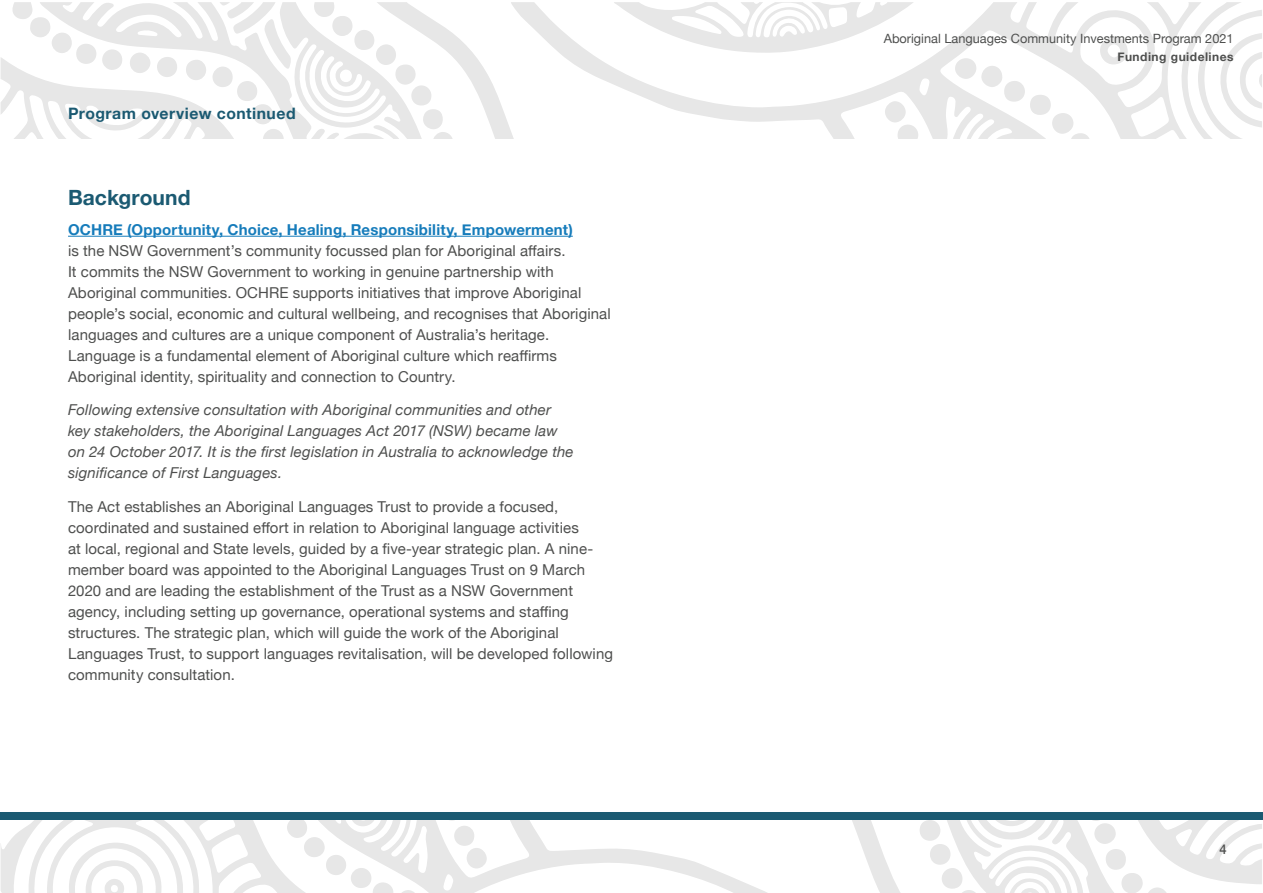
<style>
.page{position:relative;width:1263px;height:893px;background:#fff}
.page>*{position:absolute;margin:0;border:0;box-sizing:border-box;transform-origin:0 0}
.t1{font:700 21px "Helvetica Neue";letter-spacing:.005em;color:#1b5a72}
.t2{font:700 15.75px "Helvetica Neue";letter-spacing:.03em;color:#1b5a72}
.Body{font:15px/21px "Helvetica Neue";letter-spacing:.005em;color:#4e4f4e}
.Body-2{font:italic 15px/21px "Helvetica Neue";letter-spacing:.01em;color:#4e4f4e}
.t3{font:500 13.5px "Helvetica Neue";color:#4e4f4e;scale:.96 1}
.t4{font:12.75px "Helvetica Neue";color:#4e4f4e}
.t5{font:700 12px "Helvetica Neue";letter-spacing:.04em;color:#4e4f4e}
.s1{font-weight:700;color:#167cbb}
</style>
<div class="page">
<svg style="left:1px;top:820px;width:510px;height:73px"></svg>
<svg style="left:511px;top:820px;width:751px;height:73px"></svg>
<svg style="left:373px;top:882px;width:46px;height:11px"></svg>
<div style="left:304px;top:837px;width:21px;height:20px;background:#e7e7e7;border-radius:50%"></div>
<div style="left:351px;top:868px;width:20px;height:20px;background:#e7e7e7;border-radius:50%"></div>
<div style="left:326px;top:855px;width:20px;height:20px;background:#e7e7e7;border-radius:50%"></div>
<div style="left:287px;top:817px;width:20px;height:21px;background:#e7e7e7;border-radius:50%"></div>
<div style="left:1094px;top:823px;width:22px;height:21px;background:#e7e7e7;border-radius:50%"></div>
<div style="left:1121px;top:873px;width:22px;height:20px;background:#e7e7e7;border-radius:50%"></div>
<svg style="left:1147px;top:887px;width:21px;height:6px"></svg>
<svg style="left:1085px;top:820px;width:21px;height:1px"></svg>
<div style="left:1106px;top:849px;width:20px;height:21px;background:#e7e7e7;border-radius:50%"></div>
<div style="left:919px;top:820px;width:21px;height:21px;background:#e7e7e7;border-radius:50%"></div>
<svg style="left:958px;top:890px;width:21px;height:3px"></svg>
<div style="left:942px;top:868px;width:20px;height:21px;background:#e7e7e7;border-radius:50%"></div>
<div style="left:930px;top:844px;width:20px;height:21px;background:#e7e7e7;border-radius:50%"></div>
<svg style="left:441px;top:820px;width:21px;height:1px"></svg>
<div style="left:454px;top:826px;width:20px;height:20px;background:#e7e7e7;border-radius:50%"></div>
<div style="left:467px;top:848px;width:20px;height:21px;background:#e7e7e7;border-radius:50%"></div>
<svg style="left:350px;top:820px;width:26px;height:6px"></svg>
<svg style="left:69px;top:843px;width:93px;height:50px"></svg>
<svg style="left:1px;top:2px;width:510px;height:137px"></svg>
<svg style="left:511px;top:2px;width:751px;height:137px"></svg>
<svg style="left:614px;top:2px;width:300px;height:51px"></svg>
<svg style="left:313px;top:2px;width:23px;height:17px"></svg>
<svg style="left:1217px;top:33px;width:45px;height:95px"></svg>
<div style="left:130px;top:53px;width:21px;height:20px;background:#e7e7e7;border-radius:50%"></div>
<svg style="left:12px;top:2px;width:38px;height:35px"></svg>
<svg style="left:263px;top:129px;width:21px;height:10px"></svg>
<div style="left:212px;top:67px;width:21px;height:20px;background:#e7e7e7;border-radius:50%"></div>
<div style="left:186px;top:60px;width:20px;height:20px;background:#e7e7e7;border-radius:50%"></div>
<div style="left:76px;top:44px;width:20px;height:20px;background:#e7e7e7;border-radius:50%"></div>
<div style="left:102px;top:49px;width:20px;height:21px;background:#e7e7e7;border-radius:50%"></div>
<div style="left:237px;top:81px;width:20px;height:20px;background:#e7e7e7;border-radius:50%"></div>
<div style="left:157px;top:57px;width:20px;height:20px;background:#e7e7e7;border-radius:50%"></div>
<div style="left:52px;top:33px;width:20px;height:20px;background:#e7e7e7;border-radius:50%"></div>
<div style="left:253px;top:104px;width:20px;height:20px;background:#e7e7e7;border-radius:50%"></div>
<svg style="left:981px;top:66px;width:22px;height:21px"></svg>
<div style="left:1004px;top:81px;width:21px;height:21px;background:#e7e7e7;border-radius:50%"></div>
<div style="left:1052px;top:113px;width:21px;height:21px;background:#e7e7e7;border-radius:50%"></div>
<div style="left:955px;top:58px;width:21px;height:21px;background:#e7e7e7;border-radius:50%"></div>
<div style="left:1030px;top:95px;width:21px;height:20px;background:#e7e7e7;border-radius:50%"></div>
<svg style="left:1070px;top:133px;width:20px;height:6px"></svg>
<svg style="left:897px;top:125px;width:21px;height:14px"></svg>
<div style="left:885px;top:101px;width:21px;height:21px;background:#e7e7e7;border-radius:50%"></div>
<svg style="left:433px;top:132px;width:20px;height:7px"></svg>
<div style="left:376px;top:44px;width:20px;height:21px;background:#e7e7e7;border-radius:50%"></div>
<div style="left:395px;top:64px;width:21px;height:21px;background:#e7e7e7;border-radius:50%"></div>
<div style="left:332px;top:16px;width:21px;height:20px;background:#e7e7e7;border-radius:50%"></div>
<div style="left:411px;top:85px;width:20px;height:21px;background:#e7e7e7;border-radius:50%"></div>
<div style="left:354px;top:30px;width:20px;height:20px;background:#e7e7e7;border-radius:50%"></div>
<div style="left:423px;top:109px;width:20px;height:21px;background:#e7e7e7;border-radius:50%"></div>
<svg style="left:219px;top:2px;width:72px;height:67px"></svg>
<svg style="left:1100px;top:37px;width:28px;height:28px"></svg>
<div style="left:0;top:812px;width:1263px;height:8px;background:#1b5a72"></div>
<hr style="left:68px;top:236px;width:505px;height:1px;background:#167cbb">
<h4 class="t2" style="left:68px;top:101px;width:229px">Program overview continued</h4>
<h2 class="t1" style="left:68px;top:181px;width:124px">Background</h2>
<p class="Body" style="left:68px;top:220px;width:544px"><span class="s1">OCHRE (Opportunity, Choice, Healing, Responsibility, Empowerment)<br></span>is the NSW Government’s community focussed plan for Aboriginal affairs.<br>It commits the NSW Government to working in genuine partnership with Aboriginal communities. OCHRE supports initiatives that improve Aboriginal people’s social, economic and cultural wellbeing, and recognises that Aboriginal languages and cultures are a unique component of Australia’s heritage.<br>Language is a fundamental element of Aboriginal culture which reaffirms Aboriginal identity, spirituality and connection to Country.</p>
<p class="Body-2" style="left:68px;top:400px;width:507px">Following extensive consultation with Aboriginal communities and other key stakeholders, the Aboriginal Languages Act 2017 (NSW) became law on 24 October 2017. It is the first legislation in Australia to acknowledge the significance of First Languages.</p>
<p class="Body" style="left:68px;top:497px;width:546px">The Act establishes an Aboriginal Languages Trust to provide a focused, coordinated and sustained effort in relation to Aboriginal language activities<br>at local, regional and State levels, guided by a five-year strategic plan. A nine&shy;member board was appointed to the Aboriginal Languages Trust on 9 March 2020 and are leading the establishment of the Trust as a NSW Government agency, including setting up governance, operational systems and staffing structures. The strategic plan, which will guide the work of the Aboriginal Languages Trust, to support languages revitalisation, will be developed following community consultation.</p>
<p class="t4" style="left:884px;top:30px;width:351px">Aboriginal Languages Community Investments Program 2021</p>
<p class="t5" style="left:1117px;top:48px;width:118px">Funding guidelines</p>
<p class="t3" style="left:1219px;top:838px;width:9px">4</p>
</div>
